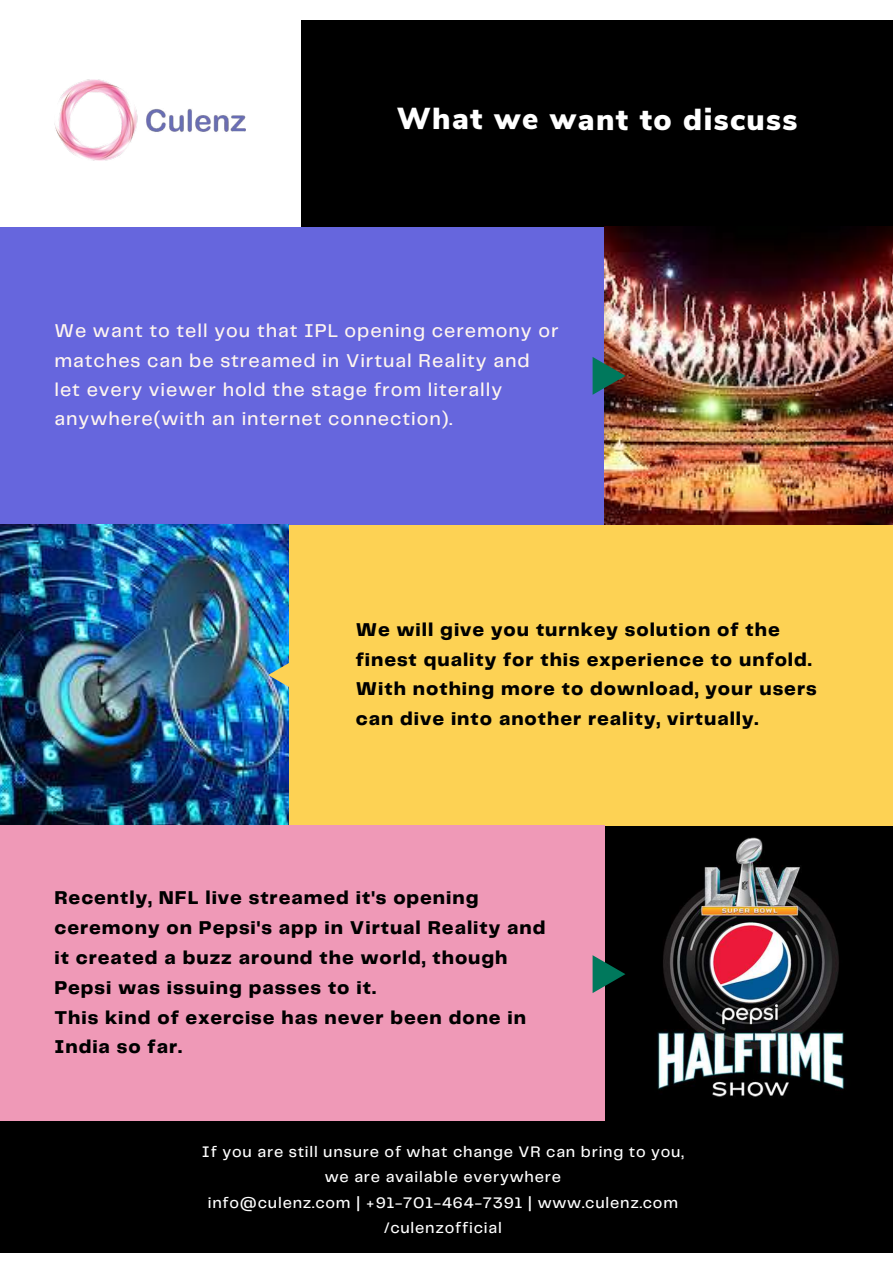
<style>
.page{position:relative;width:893px;height:1263px;background:#fff}
.page>*{position:absolute;margin:0;border:0;box-sizing:border-box;transform-origin:0 0}
.t1{font:900 30.38px "Nunito Sans";letter-spacing:.04em;color:#fff}
.t2{font:800 19.27px/29.8px "Telegraf";letter-spacing:.05em;color:#000}
.t3{font:500 19.27px/29.5px "Telegraf";letter-spacing:.05em;color:#fff6f0}
.t4{font:500 15.83px/25.3px "Telegraf";letter-spacing:.05em;color:#fff;text-align:center}
</style>
<div class="page">
<div style="left:301px;top:20px;width:592px;height:207px;background:#000"></div>
<div style="left:0;top:227px;width:607px;height:298px;background:#66d"></div>
<img style="left:605px;top:227px;width:288px;height:298px">
<img style="left:0;top:525px;width:289px;height:300px">
<img style="left:605px;top:825px;width:288px;height:297px">
<div style="left:289px;top:525px;width:604px;height:300px;background:#fdd254"></div>
<div style="left:0;top:825px;width:605px;height:297px;background:#ef99b7"></div>
<div style="left:0;top:1122px;width:893px;height:131px;background:#000"></div>
<svg style="left:592px;top:357px;width:33px;height:38px"></svg>
<svg style="left:268px;top:656px;width:21px;height:38px"></svg>
<svg style="left:592px;top:955px;width:33px;height:38px"></svg>
<img style="left:54px;top:79px;width:191px;height:82px">
<h1 class="t1" style="left:397px;top:99px;width:402px">What we want to discuss</h1>
<p class="t3" style="left:54px;top:317px;width:506px">We want to tell you that IPL opening ceremony or matches can be streamed in Virtual Reality and let every viewer hold the stage from literally anywhere(with an internet connection).</p>
<p class="t2" style="left:356px;top:616px;width:462px;line-height:29.5px">We will give you turnkey solution of the finest quality for this experience to unfold.<br>With nothing more to download, your users can dive into another reality, virtually.</p>
<p class="t2" style="left:54px;top:884px;width:492px">Recently, NFL live streamed it's opening ceremony on Pepsi's app in Virtual Reality and it created a buzz around the world, though Pepsi was issuing passes to it.<br>This kind of exercise has never been done in India so far.</p>
<p class="t4" style="left:202px;top:1140px;width:483px">If you are still unsure of what change VR can bring to you, we are available everywhere<br>info@culenz.com | +91-701-464-7391 | www.culenz.com /culenzofficial</p>
</div>
